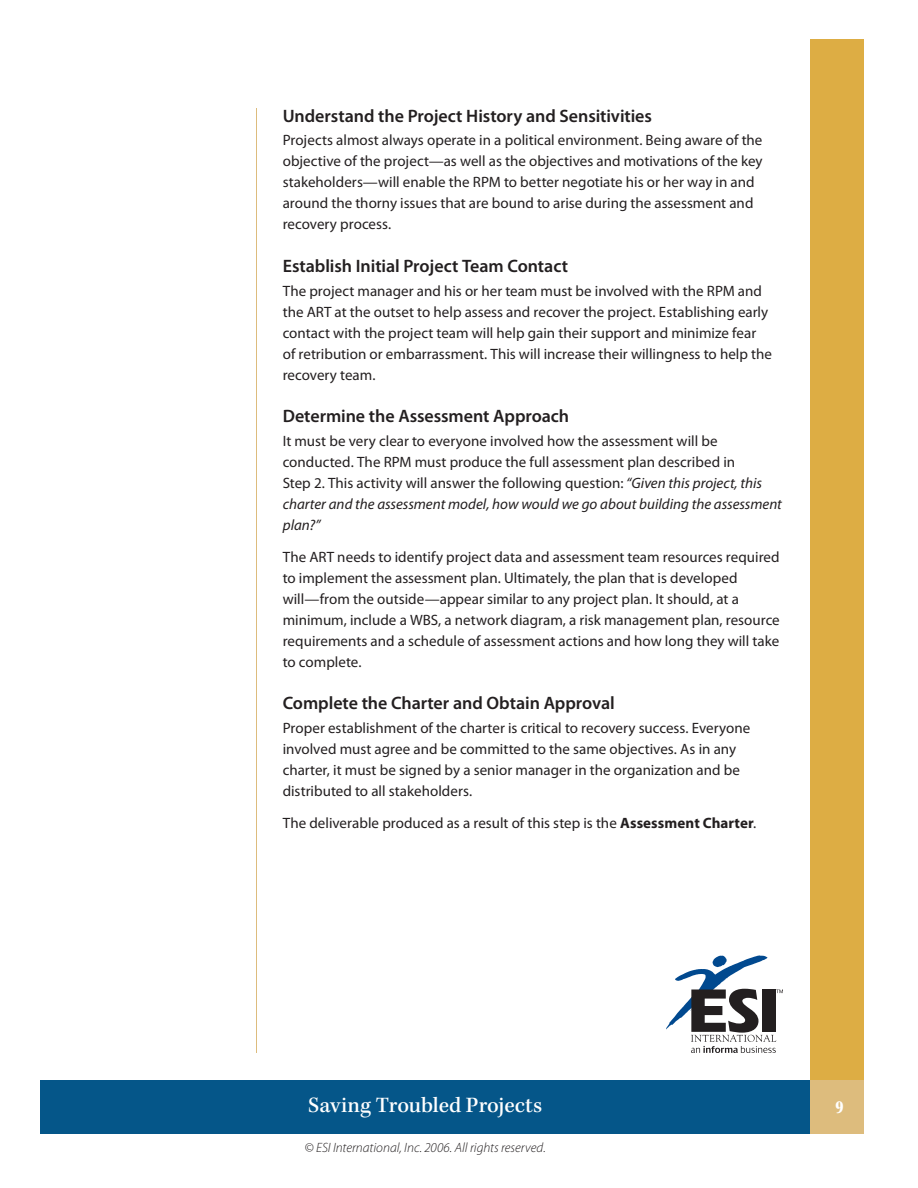
<style>
.page{position:relative;width:918px;height:1188px;background:#fff}
.page>*{position:absolute;margin:0;border:0;box-sizing:border-box;transform-origin:0 0}
.t1{font:500 22.5px "Kepler Std";letter-spacing:-.005em;color:#fff}
.t2{font:600 18px "Myriad Pro";letter-spacing:-.005em;color:#231f20}
.t3{font:15px/21px "Myriad Pro";color:#231f20}
.t4{font:italic 300 13.5px "Myriad Pro";color:#231f20}
.s1{font-style:italic}
.s2{font-weight:700}
</style>
<div class="page">
<div style="left:41px;top:1080px;width:769px;height:54px;background:#055689"></div>
<div style="left:810px;top:1080px;width:54px;height:54px;background:#ddbc7d"></div>
<div style="left:810px;top:40px;width:54px;height:1040px;background:#ddad44"></div>
<hr style="left:256px;top:108px;width:1px;height:945px;background:#ddbc7d">
<svg style="left:666px;top:955px;width:117px;height:98px"></svg>
<p class="t2" style="left:283px;top:104px;width:371px">Understand the Project History and Sensitivities</p>
<p class="t3" style="left:283px;top:129px;width:481px">Projects almost always operate in a political environment. Being aware of the objective of the project—as well as the objectives and motivations of the key stakeholders—will enable the RPM to better negotiate his or her way in and around the thorny issues that are bound to arise during the assessment and recovery process.</p>
<p class="t2" style="left:283px;top:254px;width:287px">Establish Initial Project Team Contact</p>
<p class="t3" style="left:283px;top:280px;width:491px">The project manager and his or her team must be involved with the RPM and the ART at the outset to help assess and recover the project. Establishing early contact with the project team will help gain their support and minimize fear of retribution or embarrassment. This will increase their willingness to help the recovery team.</p>
<p class="t2" style="left:283px;top:405px;width:288px">Determine the Assessment Approach</p>
<p class="t3" style="left:283px;top:430px;width:501px">It must be very clear to everyone involved how the assessment will be conducted. The RPM must produce the full assessment plan described in<br>Step 2. This activity will answer the following question: <span class="s1">“Given this project, this charter and the assessment model, how would we go about building the assessment plan?”</span></p>
<p class="t3" style="left:283px;top:546px;width:499px">The ART needs to identify project data and assessment team resources required to implement the assessment plan. Ultimately, the plan that is developed will—from the outside—appear similar to any project plan. It should, at a minimum, include a WBS, a network diagram, a risk management plan, resource requirements and a schedule of assessment actions and how long they will take to complete.</p>
<p class="t2" style="left:283px;top:692px;width:334px">Complete the Charter and Obtain Approval</p>
<p class="t3" style="left:283px;top:717px;width:469px">Proper establishment of the charter is critical to recovery success. Everyone involved must agree and be committed to the same objectives. As in any charter, it must be signed by a senior manager in the organization and be distributed to all stakeholders.</p>
<p class="t3" style="left:283px;top:812px;width:475px">The deliverable produced as a result of this step is the <span class="s2">Assessment Charter</span>.</p>
<h1 class="t1" style="left:308px;top:1093px;width:235px">Saving Troubled Projects</h1>
<p class="t4" style="left:305px;top:1139px;width:243px">© ESI International, Inc. 2006. All rights reserved.</p>
</div>
